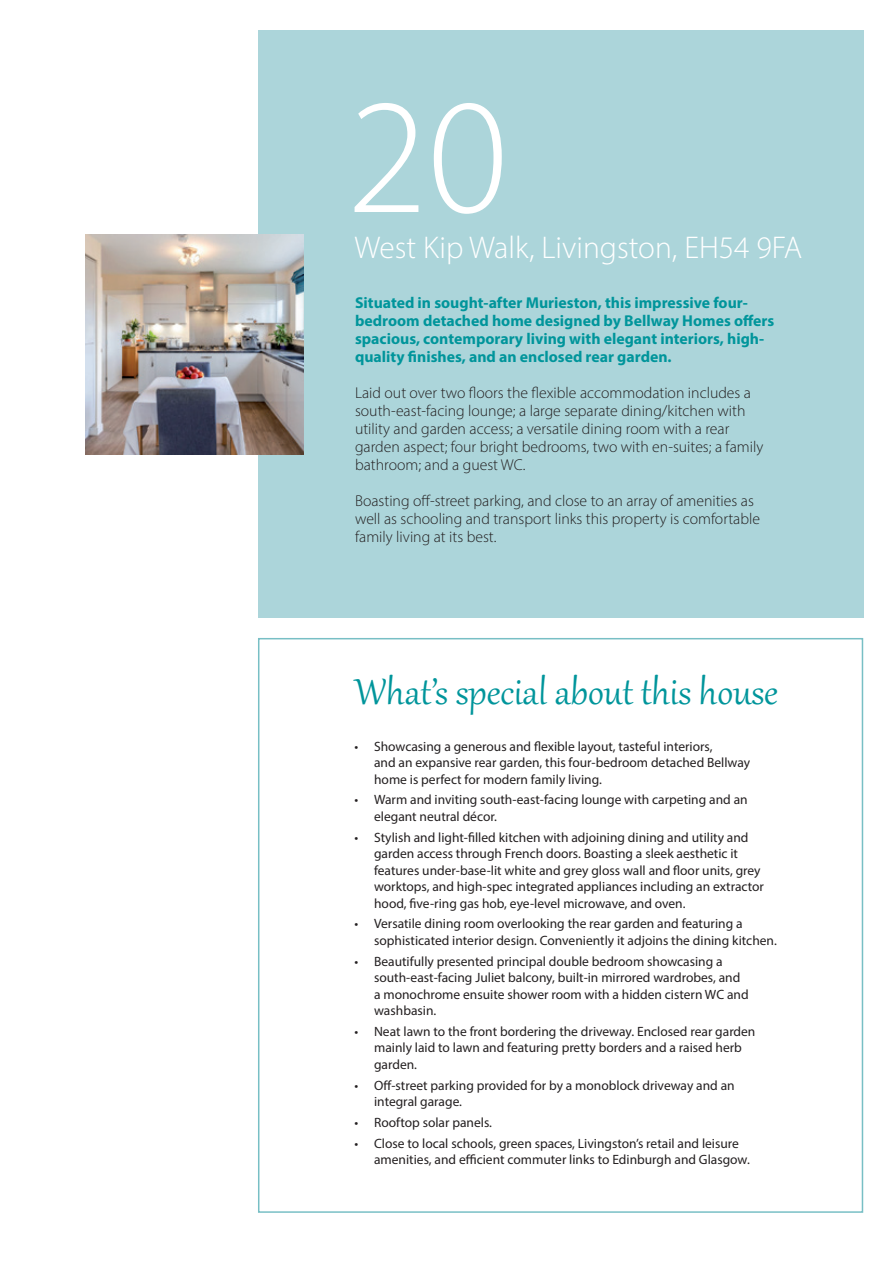
<style>
.page{position:relative;width:893px;height:1263px;background:#fff}
.page>*{position:absolute;margin:0;border:0;box-sizing:border-box;transform-origin:0 0}
.t1{font:300 165px "Myriad Pro";color:#fff}
.t2{font:44.25px "Gabriola";color:#00959b}
.t3{font:300 31.5px "Myriad Pro";color:#fff}
.t4{font:300 15.75px/18px "Myriad Pro";color:#231f20}
.t5{font:700 15.75px/18px "Myriad Pro";color:#00959b}
.t6{font:13.5px/16.5px "Myriad Pro";color:#231f20}
</style>
<div class="page">
<div style="left:258px;top:30px;width:605px;height:587px;background:#acd5da"></div>
<div style="left:258px;top:638px;width:605px;height:575px;border:2px solid #78bfc5"></div>
<img style="left:85px;top:235px;width:219px;height:219px">
<h1 class="t1" style="left:347px;top:58px;width:163px">20</h1>
<h3 class="t3" style="left:355px;top:229px;width:449px">West Kip Walk, Livingston, EH54 9FA</h3>
<p class="t5" style="left:355px;top:294px;width:421px">Situated in sought-after Murieston, this impressive four&shy;bedroom detached home designed by Bellway Homes offers spacious, contemporary living with elegant interiors, high&shy;quality finishes, and an enclosed rear garden.</p>
<p class="t4" style="left:355px;top:384px;width:410px">Laid out over two floors the flexible accommodation includes a south-east-facing lounge; a large separate dining/kitchen with utility and garden access; a versatile dining room with a rear garden aspect; four bright bedrooms, two with en-suites; a family bathroom; and a guest WC.</p>
<p class="t4" style="left:355px;top:492px;width:406px">Boasting off-street parking, and close to an array of amenities as well as schooling and transport links this property is comfortable family living at its best.</p>
<h2 class="t2" style="left:355px;top:663px;width:425px">What’s special about this house</h2>
<p class="t6" style="left:374px;top:738px;width:378px;text-indent:-19px">• Showcasing a generous and flexible layout, tasteful interiors,<br>and an expansive rear garden, this four-bedroom detached Bellway home is perfect for modern family living.</p>
<p class="t6" style="left:374px;top:791px;width:375px;text-indent:-19px">• Warm and inviting south-east-facing lounge with carpeting and an elegant neutral décor.</p>
<p class="t6" style="left:374px;top:829px;width:391px;text-indent:-19px">• Stylish and light-filled kitchen with adjoining dining and utility and garden access through French doors. Boasting a sleek aesthetic it features under-base-lit white and grey gloss wall and floor units, grey worktops, and high-spec integrated appliances including an extractor hood, five-ring gas hob, eye-level microwave, and oven.</p>
<p class="t6" style="left:374px;top:915px;width:404px;text-indent:-19px">• Versatile dining room overlooking the rear garden and featuring a sophisticated interior design. Conveniently it adjoins the dining kitchen.</p>
<p class="t6" style="left:374px;top:953px;width:376px;text-indent:-19px">• Beautifully presented principal double bedroom showcasing a south-east-facing Juliet balcony, built-in mirrored wardrobes, and a monochrome ensuite shower room with a hidden cistern WC and washbasin.</p>
<p class="t6" style="left:374px;top:1023px;width:383px;text-indent:-19px">• Neat lawn to the front bordering the driveway. Enclosed rear garden mainly laid to lawn and featuring pretty borders and a raised herb garden.</p>
<p class="t6" style="left:374px;top:1077px;width:362px;text-indent:-19px">• Off-street parking provided for by a monoblock driveway and an integral garage.</p>
<p class="t6" style="left:355px;top:1114px;width:139px">• Rooftop solar panels.</p>
<p class="t6" style="left:374px;top:1135px;width:377px;text-indent:-19px">• Close to local schools, green spaces, Livingston’s retail and leisure amenities, and efficient commuter links to Edinburgh and Glasgow.</p>
</div>
